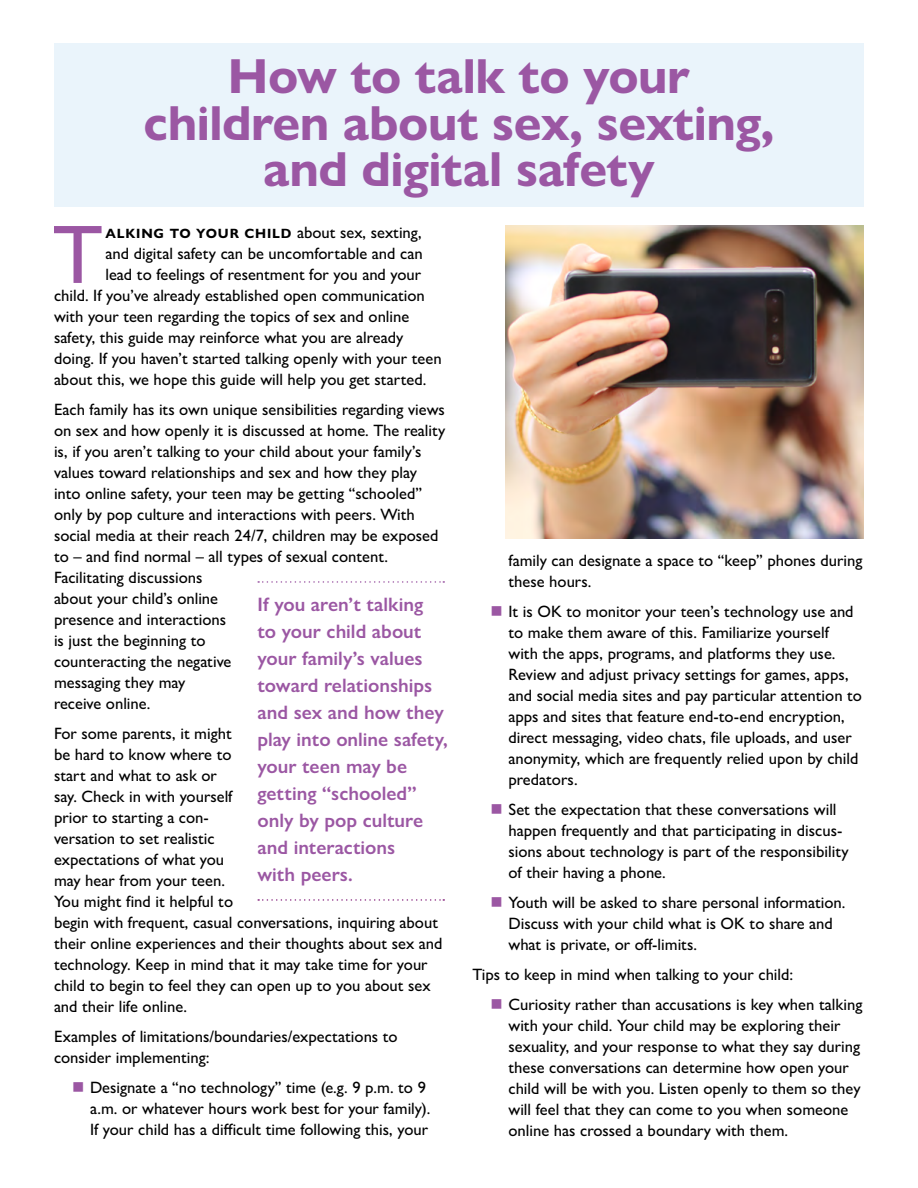
<style>
.page{position:relative;width:918px;height:1188px;background:#fff}
.page>*{position:absolute;margin:0;border:0;box-sizing:border-box;transform-origin:0 0}
.bodycopy_11_14{font:500 83.4px "Gill Sans Nova";color:#9b57a3}
.t1{font:700 49.5px/46.5px "Gill Sans Nova";letter-spacing:-.01em;color:#9b57a3;text-align:center}
.bodycopy_11_14-2{font:600 19.5px/27px "Gill Sans Nova";color:#9b57a3}
.bodycopy_11_14-3{font:500 16.5px/21px "Gill Sans Nova";color:#000}
.bodycopy_11_14-4{font:700 13.5px "Gill Sans Nova";letter-spacing:.06em;color:#000}
.s1{font-weight:500;font-size:16.5px}
</style>
<div class="page">
<div style="left:54px;top:43px;width:810px;height:164px;background:#eaf4fb"></div>
<img style="left:506px;top:226px;width:358px;height:312px">
<svg style="left:258px;top:581px;width:186px;height:2px"></svg>
<svg style="left:258px;top:899px;width:186px;height:2px"></svg>
<p class="t1" style="left:143px;top:53px;width:633px">How to talk to your children about sex, sexting, and digital safety</p>
<p class="bodycopy_11_14" style="left:53px;top:204px;width:52px">T</p>
<p class="bodycopy_11_14-4" style="left:105px;top:225px;width:318px">ALKING TO YOUR CHILD <span class="s1">about sex, sexting,</span></p>
<p class="bodycopy_11_14-3" style="left:105px;top:243px;width:319px">and digital safety can be uncomfortable and can</p>
<p class="bodycopy_11_14-3" style="left:105px;top:264px;width:317px">lead to feelings of resentment for you and your</p>
<p class="bodycopy_11_14-3" style="left:54px;top:285px;width:372px">child. If you’ve already established open communication</p>
<p class="bodycopy_11_14-3" style="left:54px;top:306px;width:357px">with your teen regarding the topics of sex and online</p>
<p class="bodycopy_11_14-3" style="left:54px;top:327px;width:351px">safety, this guide may reinforce what you are already</p>
<p class="bodycopy_11_14-3" style="left:54px;top:348px;width:389px">doing. If you haven’t started talking openly with your teen</p>
<p class="bodycopy_11_14-3" style="left:54px;top:369px;width:374px">about this, we hope this guide will help you get started.</p>
<p class="bodycopy_11_14-3" style="left:54px;top:399px;width:393px">Each family has its own unique sensibilities regarding views on sex and how openly it is discussed at home. The reality is, if you aren’t talking to your child about your family’s values toward relationships and sex and how they play into online safety, your teen may be getting “schooled” only by pop culture and interactions with peers. With social media at their reach 24/7, children may be exposed to – and find normal – all types of sexual content.<br>Facilitating discussions<br>about your child’s online<br>presence and interactions<br>is just the beginning to<br>counteracting the negative<br>messaging they may<br>receive online.</p>
<p class="bodycopy_11_14-3" style="left:54px;top:723px;width:390px">For some parents, it might<br>be hard to know where to<br>start and what to ask or<br>say. Check in with yourself<br>prior to starting a con-<br>versation to set realistic<br>expectations of what you<br>may hear from your teen.<br>You might find it helpful to<br>begin with frequent, casual conversations, inquiring about their online experiences and their thoughts about sex and technology. Keep in mind that it may take time for your child to begin to feel they can open up to you about sex and their life online.</p>
<p class="bodycopy_11_14-3" style="left:54px;top:1026px;width:345px">Examples of limitations/boundaries/expectations to consider implementing:</p>
<p class="bodycopy_11_14-3" style="left:90px;top:1077px;width:342px">Designate a “no technology” time (e.g. 9 p.m. to 9 a.m. or whatever hours work best for your family).<br>If your child has a difficult time following this, your</p>
<p class="bodycopy_11_14-2" style="left:257px;top:591px;width:192px">If you aren’t talking<br>to your child about your family’s values toward relationships and sex and how they play into online safety, your teen may be getting “schooled” only by pop culture and interactions<br>with peers.</p>
<p class="bodycopy_11_14-3" style="left:508px;top:550px;width:355px">family can designate a space to “keep” phones during these hours.</p>
<p class="bodycopy_11_14-3" style="left:508px;top:601px;width:355px">It is OK to monitor your teen’s technology use and to make them aware of this. Familiarize yourself with the apps, programs, and platforms they use.<br>Review and adjust privacy settings for games, apps, and social media sites and pay particular attention to apps and sites that feature end-to-end encryption, direct messaging, video chats, file uploads, and user anonymity, which are frequently relied upon by child predators.</p>
<p class="bodycopy_11_14-3" style="left:508px;top:799px;width:342px">Set the expectation that these conversations will happen frequently and that participating in discus&shy;sions about technology is part of the responsibility of their having a phone.</p>
<p class="bodycopy_11_14-3" style="left:508px;top:892px;width:338px">Youth will be asked to share personal information.<br>Discuss with your child what is OK to share and what is private, or off-limits.</p>
<p class="bodycopy_11_14-3" style="left:472px;top:964px;width:322px">Tips to keep in mind when talking to your child:</p>
<p class="bodycopy_11_14-3" style="left:508px;top:994px;width:356px">Curiosity rather than accusations is key when talking with your child. Your child may be exploring their sexuality, and your response to what they say during these conversations can determine how open your child will be with you. Listen openly to them so they will feel that they can come to you when someone online has crossed a boundary with them.</p>
</div>
